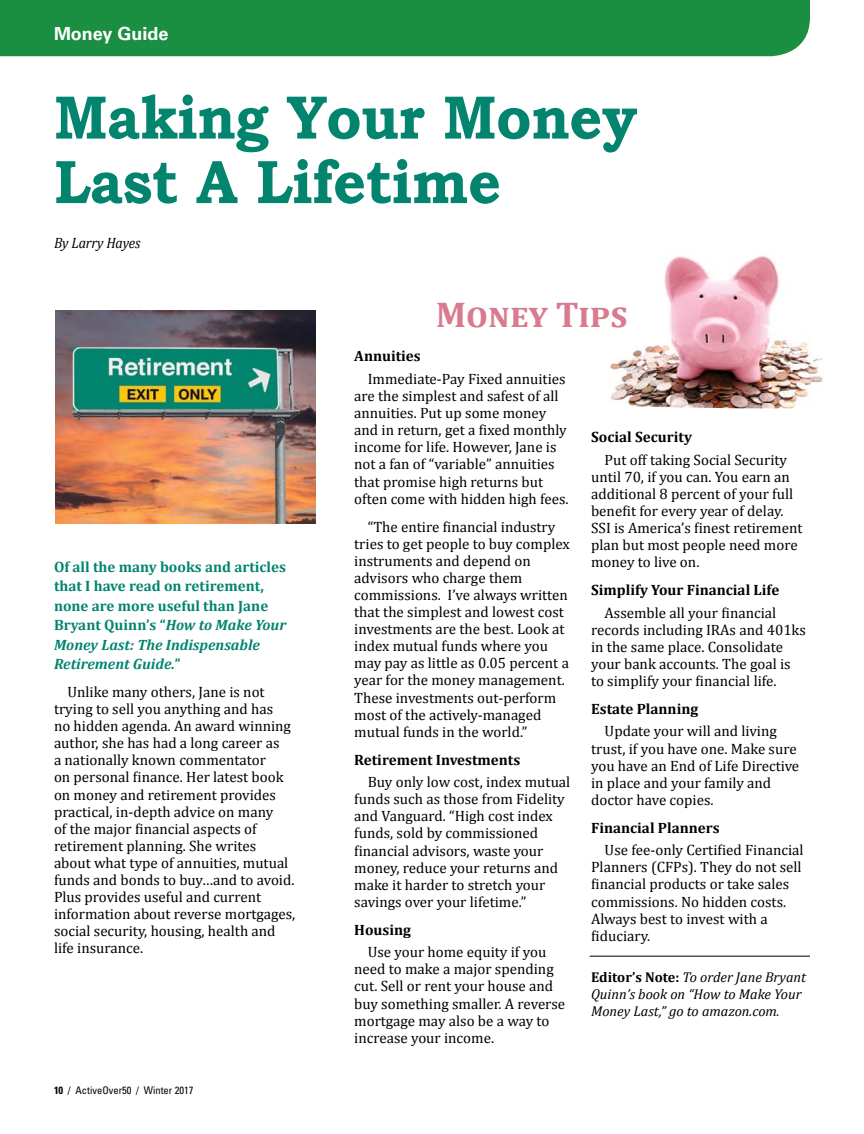
<style>
.page{position:relative;width:864px;height:1134px;background:#fff}
.page>*{position:absolute;margin:0;border:0;box-sizing:border-box;transform-origin:0 0}
.t1{font:700 61.5px/64.5px "Bookman Old Style";letter-spacing:-.01em;color:#03846f;scale:.93 1}
.t2{font:700 36px "Cambria";letter-spacing:-.005em;color:#d97a8e}
.t3{font:700 18px "Univers";color:#fff}
.t4{font:15px/17.1px "Cambria";color:#000}
.t5{font:700 15px/19.5px "Cambria";color:#03846f}
.t6{font:700 15px "Cambria";color:#000}
.t7{font:italic 15px "Cambria";letter-spacing:-.01em;color:#000;scale:.93 1}
.t8{font:italic 14.25px/17.1px "Cambria";color:#000}
.t9{font:condensed 10.5px "Univers LT Std";color:#000}
.s1{font-style:italic}
.s2{font-weight:700}
.s3{font-weight:700;font-style:normal}
</style>
<div class="page">
<div style="left:0;top:0;width:810px;height:56px;background:#1a8e41"></div>
<img style="left:56px;top:310px;width:259px;height:214px">
<img style="left:610px;top:255px;width:213px;height:153px">
<hr style="left:590px;top:956px;width:220px;height:1px;background:#000">
<p class="t3" style="left:54px;top:24px;width:116px">Money Guide</p>
<h1 class="t1" style="left:54px;top:85px;width:629px">Making Your Money<br>Last A Lifetime</h1>
<p class="t7" style="left:54px;top:232px;width:94px">By Larry Hayes</p>
<p class="t5" style="left:54px;top:556px;width:234px">Of all the many books and articles that I have read on retirement, none are more useful than Jane<br>Bryant Quinn’s “<span class="s1">How to Make Your<br>Money Last: The Indispensable<br>Retirement Guide.</span>”</p>
<p class="t4" style="left:54px;top:683px;width:243px;text-indent:14px">Unlike many others, Jane is not trying to sell you anything and has<br>no hidden agenda. An award winning author, she has had a long career as<br>a nationally known commentator<br>on personal finance. Her latest book on money and retirement provides practical, in-depth advice on many<br>of the major financial aspects of retirement planning. She writes about what type of annuities, mutual funds and bonds to buy…and to avoid.<br>Plus provides useful and current information about reverse mortgages, social security, housing, health and life insurance.</p>
<p class="t9" style="left:54px;top:1084px;width:141px"><span class="s2">10</span> / ActiveOver50 / Winter 2017</p>
<h2 class="t2" style="left:436px;top:289px;width:193px">Money Tips</h2>
<p class="t6" style="left:354px;top:346px;width:68px">Annuities</p>
<p class="t4" style="left:354px;top:370px;width:216px;text-indent:14px">Immediate-Pay Fixed annuities are the simplest and safest of all annuities. Put up some money and in return, get a fixed monthly income for life. However, Jane is not a fan of “variable” annuities that promise high returns but often come with hidden high fees.</p>
<p class="t4" style="left:354px;top:518px;width:217px;text-indent:14px">“The entire financial industry tries to get people to buy complex instruments and depend on advisors who charge them commissions. I’ve always written that the simplest and lowest cost investments are the best. Look at index mutual funds where you may pay as little as 0.05 percent a year for the money management.<br>These investments out-perform most of the actively-managed mutual funds in the world.”</p>
<p class="t6" style="left:354px;top:749px;width:168px">Retirement Investments</p>
<p class="t4" style="left:354px;top:773px;width:218px;text-indent:14px">Buy only low cost, index mutual funds such as those from Fidelity and Vanguard. “High cost index funds, sold by commissioned financial advisors, waste your money, reduce your returns and make it harder to stretch your savings over your lifetime.”</p>
<p class="t6" style="left:354px;top:919px;width:58px">Housing</p>
<p class="t4" style="left:354px;top:944px;width:213px;text-indent:14px">Use your home equity if you need to make a major spending cut. Sell or rent your house and buy something smaller. A reverse mortgage may also be a way to increase your income.</p>
<p class="t6" style="left:591px;top:426px;width:102px">Social Security</p>
<p class="t4" style="left:591px;top:451px;width:213px;text-indent:14px">Put off taking Social Security until 70, if you can. You earn an additional 8 percent of your full benefit for every year of delay.<br>SSI is America’s finest retirement plan but most people need more money to live on.</p>
<p class="t6" style="left:591px;top:579px;width:190px">Simplify Your Financial Life</p>
<p class="t4" style="left:591px;top:604px;width:216px;text-indent:14px">Assemble all your financial records including IRAs and 401ks in the same place. Consolidate your bank accounts. The goal is to simplify your financial life.</p>
<p class="t6" style="left:591px;top:698px;width:109px">Estate Planning</p>
<p class="t4" style="left:591px;top:723px;width:210px;text-indent:14px">Update your will and living trust, if you have one. Make sure you have an End of Life Directive in place and your family and doctor have copies.</p>
<p class="t6" style="left:591px;top:817px;width:130px">Financial Planners</p>
<p class="t4" style="left:591px;top:841px;width:214px;text-indent:14px">Use fee-only Certified Financial<br>Planners (CFPs). They do not sell financial products or take sales commissions. No hidden costs.<br>Always best to invest with a fiduciary.</p>
<p class="t8" style="left:591px;top:968px;width:216px"><span class="s3">Editor’s Note:</span> To order Jane Bryant<br>Quinn’s book on “How to Make Your<br>Money Last,” go to amazon.com.</p>
</div>
